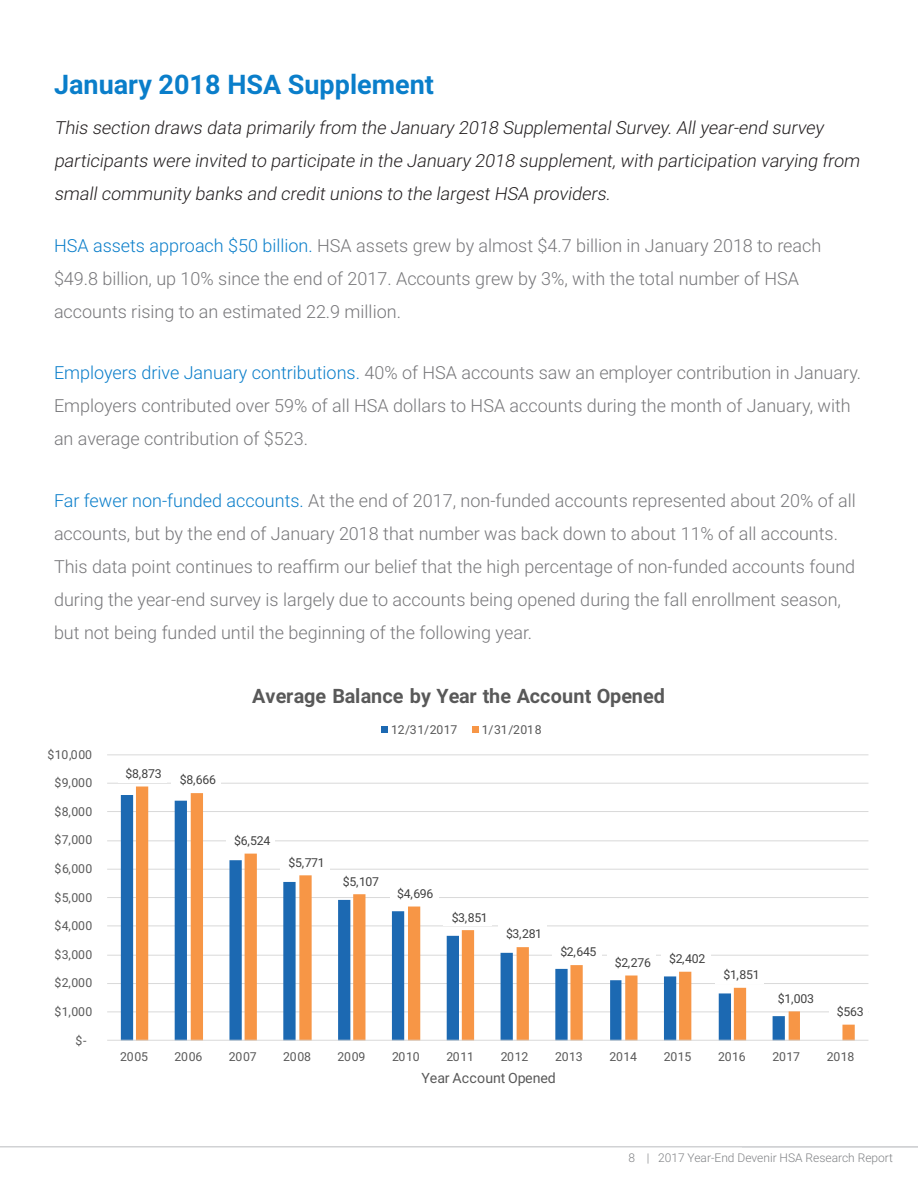
<style>
.page{position:relative;width:918px;height:1188px;background:#fff}
.page>*{position:absolute;margin:0;border:0;box-sizing:border-box;transform-origin:0 0}
.t1{font:700 27px "Roboto";color:#0a7eca}
.t2{font:700 19.8px "Roboto";color:#595959}
.t3{font:300 18px/33px "Roboto";color:#77777a}
.t4{font:italic 300 18px/33px "Roboto";color:#231f20}
.t5{font:14.1px "Roboto";color:#595959}
.t6{font:12.3px "Roboto";letter-spacing:-.025em;color:#595959}
.t7{font:12.3px "Roboto";letter-spacing:-.025em;color:#404040}
.t8{font:300 12px "Roboto";color:#808285}
.s1{color:#0a7eca}
</style>
<div class="page">
<hr style="left:0;top:1146px;width:918px;height:2px;background:#d1d2d4">
<hr style="left:107px;top:1011px;width:761px;height:1px;background:#d9d9d9">
<hr style="left:107px;top:983px;width:761px;height:1px;background:#d9d9d9">
<hr style="left:107px;top:955px;width:761px;height:1px;background:#d9d9d9">
<hr style="left:107px;top:925px;width:761px;height:1px;background:#d9d9d9">
<hr style="left:107px;top:897px;width:761px;height:1px;background:#d9d9d9">
<hr style="left:107px;top:869px;width:761px;height:1px;background:#d9d9d9">
<hr style="left:107px;top:840px;width:761px;height:1px;background:#d9d9d9">
<hr style="left:107px;top:811px;width:761px;height:1px;background:#d9d9d9">
<hr style="left:107px;top:783px;width:761px;height:1px;background:#d9d9d9">
<hr style="left:107px;top:754px;width:761px;height:1px;background:#d9d9d9">
<svg style="left:121px;top:795px;width:15px;height:245px;background:#4785bf"></svg>
<svg style="left:136px;top:787px;width:719px;height:253px"></svg>
<hr style="left:107px;top:1040px;width:761px;height:1px;background:#d9d9d9">
<div style="left:172px;top:770px;width:49px;height:19px;background:#fff"></div>
<div style="left:227px;top:831px;width:48px;height:19px;background:#fff"></div>
<div style="left:280px;top:853px;width:50px;height:19px;background:#fff"></div>
<div style="left:335px;top:872px;width:48px;height:18px;background:#fff"></div>
<div style="left:390px;top:884px;width:48px;height:19px;background:#fff"></div>
<div style="left:444px;top:907px;width:48px;height:19px;background:#fff"></div>
<div style="left:499px;top:924px;width:48px;height:19px;background:#fff"></div>
<div style="left:553px;top:942px;width:49px;height:19px;background:#fff"></div>
<div style="left:607px;top:953px;width:48px;height:19px;background:#fff"></div>
<div style="left:661px;top:949px;width:49px;height:19px;background:#fff"></div>
<div style="left:716px;top:965px;width:48px;height:19px;background:#fff"></div>
<div style="left:770px;top:989px;width:49px;height:19px;background:#fff"></div>
<div style="left:829px;top:1002px;width:39px;height:19px;background:#fff"></div>
<div style="left:382px;top:726px;width:6px;height:7px;background:#1c69b2"></div>
<div style="left:472px;top:726px;width:7px;height:7px;background:#f79646"></div>
<p class="t1" style="left:54px;top:65px;width:382px">January 2018 HSA Supplement</p>
<p class="t4" style="left:54px;top:111px;width:811px">This section draws data primarily from the January 2018 SupplementalSurvey.Allyear-end survey participants were invited to participate in the January 2018 supplement,with participation varying from smallcommunity banks and creditunions to the largestHSA providers.</p>
<p class="t3" style="left:54px;top:228px;width:769px"><span class="s1">HSA assets approach $50 billion.</span> HSA assets grew by almost $4.7 billion in January 2018 to reach $49.8 billion, up 10% since the end of 2017. Accounts grew by 3%, with the total number of HSA accounts rising to an estimated 22.9 million.</p>
<p class="t3" style="left:54px;top:356px;width:809px"><span class="s1">Employers drive January contributions.</span> 40% of HSA accounts saw an employer contribution in January.<br>Employers contributed over 59% of all HSA dollars to HSA accounts during the month of January, with an average contribution of $523.</p>
<p class="t3" style="left:54px;top:483px;width:803px"><span class="s1">Far fewer non-funded accounts.</span> At the end of 2017, non-funded accounts represented about 20% of all accounts, but by the end of January 2018 that number was back down to about 11% of all accounts.<br>This data point continues to reaffirm our belief that the high percentage of non-funded accounts found during the year-end survey is largely due to accounts being opened during the fall enrollment season, but not being funded until the beginning of the following year.</p>
<p class="t6" style="left:47px;top:746px;width:46px">$10,000</p>
<p class="t6" style="left:54px;top:774px;width:40px">$9,000</p>
<p class="t6" style="left:54px;top:803px;width:40px">$8,000</p>
<p class="t6" style="left:54px;top:831px;width:40px">$7,000</p>
<p class="t6" style="left:54px;top:860px;width:40px">$6,000</p>
<p class="t6" style="left:54px;top:889px;width:40px">$5,000</p>
<p class="t6" style="left:54px;top:917px;width:40px">$4,000</p>
<p class="t6" style="left:54px;top:946px;width:40px">$3,000</p>
<p class="t6" style="left:54px;top:974px;width:40px">$2,000</p>
<p class="t6" style="left:54px;top:1003px;width:40px">$1,000</p>
<p class="t6" style="left:75px;top:1032px;width:12px">$-</p>
<p class="t7" style="left:126px;top:765px;width:38px">$8,873</p>
<p class="t7" style="left:180px;top:771px;width:38px">$8,666</p>
<p class="t2" style="left:252px;top:683px;width:414px">Average Balance by Year the Account Opened</p>
<p class="t6" style="left:391px;top:721px;width:68px">12/31/2017</p>
<p class="t6" style="left:482px;top:721px;width:61px">1/31/2018</p>
<p class="t7" style="left:234px;top:832px;width:38px">$6,524</p>
<p class="t7" style="left:289px;top:854px;width:38px">$5,771</p>
<p class="t7" style="left:343px;top:873px;width:38px">$5,107</p>
<p class="t7" style="left:397px;top:885px;width:38px">$4,696</p>
<p class="t7" style="left:452px;top:909px;width:38px">$3,851</p>
<p class="t7" style="left:506px;top:925px;width:38px">$3,281</p>
<p class="t7" style="left:560px;top:943px;width:38px">$2,645</p>
<p class="t7" style="left:615px;top:954px;width:38px">$2,276</p>
<p class="t7" style="left:669px;top:950px;width:38px">$2,402</p>
<p class="t7" style="left:723px;top:966px;width:38px">$1,851</p>
<p class="t7" style="left:778px;top:990px;width:38px">$1,003</p>
<p class="t7" style="left:837px;top:1003px;width:28px">$563</p>
<p class="t6" style="left:120px;top:1048px;width:29px">2005</p>
<p class="t6" style="left:175px;top:1048px;width:29px">2006</p>
<p class="t6" style="left:229px;top:1048px;width:29px">2007</p>
<p class="t6" style="left:283px;top:1048px;width:29px">2008</p>
<p class="t6" style="left:338px;top:1048px;width:29px">2009</p>
<p class="t6" style="left:392px;top:1048px;width:29px">2010</p>
<p class="t6" style="left:446px;top:1048px;width:29px">2011</p>
<p class="t6" style="left:501px;top:1048px;width:29px">2012</p>
<p class="t6" style="left:555px;top:1048px;width:29px">2013</p>
<p class="t6" style="left:609px;top:1048px;width:29px">2014</p>
<p class="t6" style="left:664px;top:1048px;width:29px">2015</p>
<p class="t6" style="left:718px;top:1048px;width:29px">2016</p>
<p class="t6" style="left:772px;top:1048px;width:29px">2017</p>
<p class="t6" style="left:827px;top:1048px;width:29px">2018</p>
<p class="t5" style="left:421px;top:1068px;width:136px">Year Account Opened</p>
<p class="t8" style="left:628px;top:1150px;width:266px">8 | 2017 Year-End Devenir HSA Research Report</p>
</div>
